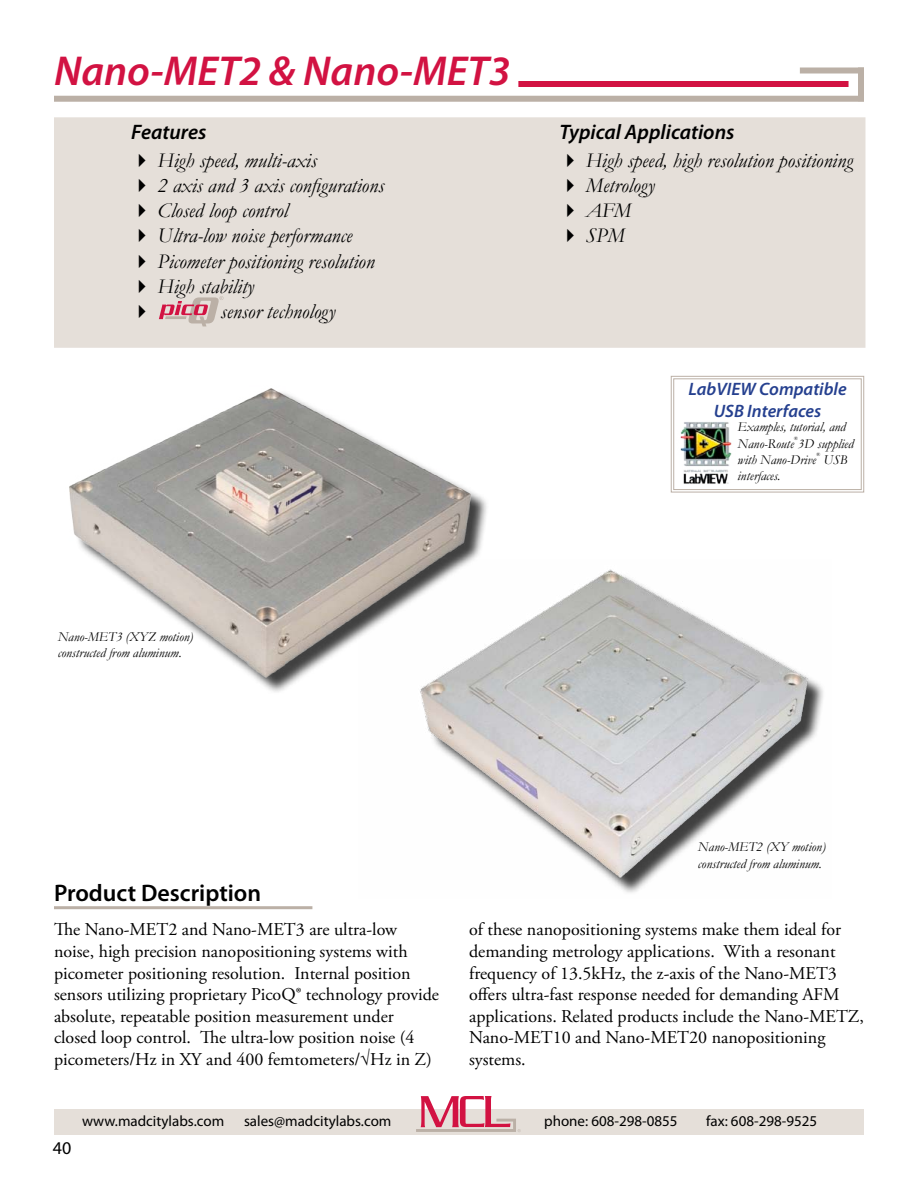
<style>
.page{position:relative;width:918px;height:1188px;background:#fff}
.page>*{position:absolute;margin:0;border:0;box-sizing:border-box;transform-origin:0 0}
.Contents{font:italic 600 42px "Myriad Pro";color:#d21242}
.t1{font:600 24px "Myriad Pro";color:#000}
.t2{font:italic 21px "Garamond";color:#000}
.t3{font:italic 600 21px "Myriad Pro";color:#000}
.t4{font:18px/21.6px "Adobe Garamond Pro";color:#000}
.t5{font:italic 600 18px "Myriad Pro";color:#25408f}
.t6{font:18px "Myriad Pro";color:#000}
.t7{font:15px "Myriad Pro";color:#000}
.t8{font:italic 13.5px/16.2px "Garamond";color:#000}
.t9{font:6.15px/7.5px "Myriad";color:#000}
.t10{font:italic 5.25px "Garamond";color:#000}
</style>
<div class="page">
<div style="left:54px;top:117px;width:812px;height:231px;background:#e5dfd9;border:2px solid #e5dfd9"></div>
<div style="left:54px;top:96px;width:810px;height:6px;background:#bbb0a6"></div>
<div style="left:858px;top:68px;width:6px;height:33px;background:#bbb0a6"></div>
<div style="left:800px;top:68px;width:64px;height:6px;background:#bbb0a6"></div>
<hr style="left:54px;top:906px;width:258px;height:3px;background:#bbb0a6">
<div style="left:518px;top:81px;width:331px;height:6px;background:#d21242"></div>
<div style="left:54px;top:1109px;width:810px;height:26px;background:#e5dfd9"></div>
<div style="left:71px;top:390px;width:418px;height:305px;background:#000;opacity:.75"></div>
<img style="left:69px;top:388px;width:413px;height:289px">
<img style="left:359px;top:560px;width:464px;height:333px">
<svg style="left:416px;top:1096px;width:105px;height:36px"></svg>
<svg style="left:159px;top:296px;width:64px;height:30px"></svg>
<svg style="left:671px;top:376px;width:193px;height:117px"></svg>
<div style="left:673px;top:379px;width:189px;height:111px;border:1px solid #bbb0a6"></div>
<p class="Contents" style="left:54px;top:45px;width:458px">Nano-MET2 &amp; Nano-MET3</p>
<p class="t3" style="left:131px;top:119px;width:77px">Features</p>
<p class="t3" style="left:559px;top:119px;width:177px">Typical Applications</p>
<p class="t2" style="left:131px;top:146px;width:187px">✔ High speed, multi-axis</p>
<p class="t2" style="left:131px;top:171px;width:254px">✔ 2 axis and 3 axis configurations</p>
<p class="t2" style="left:131px;top:196px;width:158px">✔ Closed loop control</p>
<p class="t2" style="left:131px;top:222px;width:223px">✔ Ultra-low noise performance</p>
<p class="t2" style="left:131px;top:247px;width:245px">✔ Picometer positioning resolution</p>
<p class="t2" style="left:131px;top:272px;width:124px">✔ High stability</p>
<p class="t2" style="left:221px;top:297px;width:116px">sensor technology</p>
<p class="t8" style="left:58px;top:628px;width:137px">Nano-MET3 (XYZ motion)</p>
<p class="t8" style="left:58px;top:644px;width:125px">constructed from aluminum.</p>
<p class="t1" style="left:54px;top:878px;width:209px">Product Description</p>
<p class="t2" style="left:559px;top:146px;width:295px">✔ High speed, high resolution positioning</p>
<p class="t2" style="left:559px;top:171px;width:97px">✔ Metrology</p>
<p class="t2" style="left:559px;top:196px;width:73px">✔ AFM</p>
<p class="t2" style="left:559px;top:222px;width:67px">✔ SPM</p>
<p class="t5" style="left:689px;top:378px;width:160px">LabVIEW Compatible</p>
<p class="t5" style="left:714px;top:399px;width:109px">USB Interfaces</p>
<p class="t8" style="left:738px;top:419px;width:118px">Examples, tutorial, and<br>Nano-Route 3D supplied</p>
<p class="t10" style="left:794px;top:435px;width:5px">®</p>
<p class="t8" style="left:738px;top:451px;width:80px">with Nano-Drive</p>
<p class="t10" style="left:816px;top:451px;width:5px">®</p>
<p class="t8" style="left:823px;top:451px;width:26px">USB</p>
<p class="t8" style="left:738px;top:467px;width:44px">interfaces.</p>
<p class="t8" style="left:698px;top:839px;width:129px">Nano-MET2 (XY motion)</p>
<p class="t8" style="left:698px;top:855px;width:125px">constructed from aluminum.</p>
<p class="t4" style="left:54px;top:919px;width:387px">The Nano-MET2 and Nano-MET3 are ultra-low noise, high precision nanopositioning systems with picometer positioning resolution. Internal position sensors utilizing proprietary PicoQ® technology provide absolute, repeatable position measurement under closed loop control. The ultra-low position noise (4 picometers/Hz in XY and 400 femtometers/√Hz in Z)</p>
<p class="t4" style="left:469px;top:919px;width:396px">of these nanopositioning systems make them ideal for demanding metrology applications. With a resonant frequency of 13.5kHz, the z-axis of the Nano-MET3 offers ultra-fast response needed for demanding AFM applications. Related products include the Nano-METZ, Nano-MET10 and Nano-MET20 nanopositioning systems.</p>
<p class="t9" style="left:534px;top:991px;width:50px">Colors:<br>Red = Pantone 193</p>
<p class="t6" style="left:53px;top:1137px;width:20px">40</p>
<p class="t7" style="left:82px;top:1112px;width:144px">www.madcitylabs.com</p>
<p class="t7" style="left:244px;top:1112px;width:149px">sales@madcitylabs.com</p>
<p class="t7" style="left:544px;top:1112px;width:135px">phone: 608-298-0855</p>
<p class="t7" style="left:706px;top:1112px;width:113px">fax: 608-298-9525</p>
</div>
